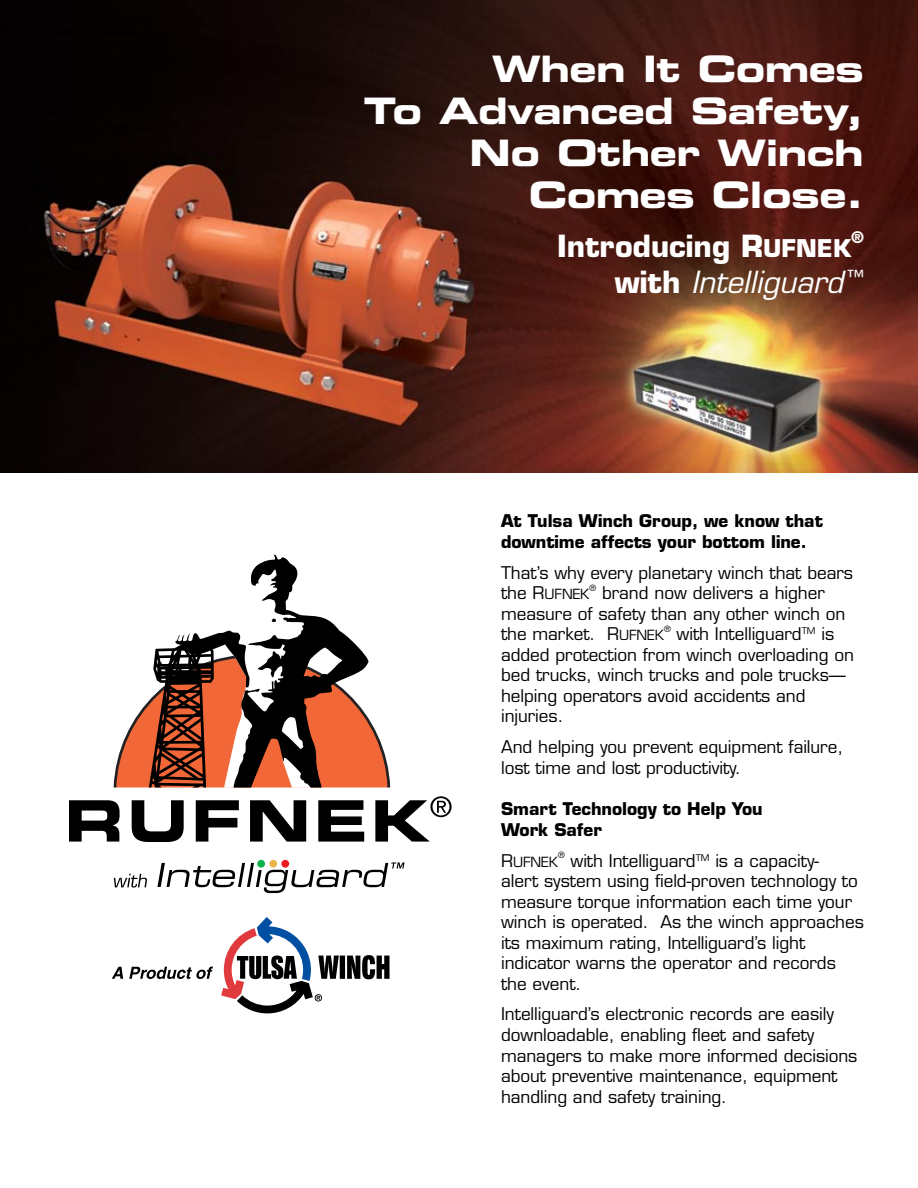
<style>
.page{position:relative;width:918px;height:1188px;background:#fff}
.page>*{position:absolute;margin:0;border:0;box-sizing:border-box;transform-origin:0 0}
.t1{font:36.45px/41.8px "Eurostile Bold Extended Two";letter-spacing:-.015em;color:#fff;text-align:right}
.t2{font:700 29.85px "Eurostile";color:#fff}
.t3{font:italic 29.85px "Eurostile";color:#fff}
.t4{font:17.1px/20.5px "Eurostile";letter-spacing:-.005em;color:#000}
.t5{font:700 17.1px/20.5px "Eurostile";letter-spacing:-.005em;color:#000}
.t6{font:16.2px "Eurostile Bold Extended Two";color:#fff}
.t7{font:13.65px "Eurostile";letter-spacing:-.005em;color:#000}
.t8{font:8.55px "Eurostile";color:#000}
.s1{font-size:23.85px}
.s2{font-weight:700;font-style:normal}
.s3{font-size:17.1px}
.s4{font-size:13.65px}
</style>
<div class="page">
<img style="left:0;top:0;width:918px;height:472px">
<svg style="left:69px;top:800px;width:51px;height:42px"></svg>
<svg style="left:132px;top:800px;width:52px;height:42px"></svg>
<svg style="left:196px;top:800px;width:43px;height:42px"></svg>
<svg style="left:250px;top:800px;width:56px;height:42px"></svg>
<svg style="left:318px;top:800px;width:46px;height:42px"></svg>
<svg style="left:375px;top:796px;width:77px;height:46px"></svg>
<svg style="left:113px;top:554px;width:278px;height:234px"></svg>
<div style="left:340px;top:956px;width:5px;height:23px;background:#000"></div>
<svg style="left:347px;top:955px;width:43px;height:24px"></svg>
<svg style="left:221px;top:917px;width:118px;height:96px"></svg>
<svg style="left:112px;top:967px;width:11px;height:12px"></svg>
<svg style="left:129px;top:967px;width:84px;height:12px"></svg>
<svg style="left:157px;top:862px;width:248px;height:31px"></svg>
<div style="left:257px;top:860px;width:8px;height:8px;background:#0db14b;border-radius:50%"></div>
<div style="left:269px;top:860px;width:8px;height:8px;background:#eab649;border-radius:50%"></div>
<div style="left:281px;top:860px;width:8px;height:8px;background:#ed1c24;border-radius:50%"></div>
<svg style="left:114px;top:874px;width:33px;height:14px"></svg>
<h1 class="t1" style="left:364px;top:48px;width:502px">When It Comes<br>To Advanced Safety,<br>No Other Winch<br>Comes Close.</h1>
<h2 class="t2" style="left:557px;top:228px;width:295px">Introducing R<span class="s1">ufnek</span></h2>
<p class="t6" style="left:851px;top:226px;width:14px">®</p>
<h2 class="t3" style="left:615px;top:264px;width:251px"><span class="s2">with</span> Intelliguard <sup>™</sup></h2>
<p class="t5" style="left:501px;top:511px;width:323px">At Tulsa Winch Group, we know that downtime affects your bottom line.</p>
<p class="t4" style="left:501px;top:562px;width:354px">That’s why every planetary winch that bears</p>
<p class="t7" style="left:501px;top:586px;width:90px"><span class="s3">the R</span>ufnek</p>
<p class="t8" style="left:590px;top:582px;width:8px">®</p>
<p class="t4" style="left:501px;top:583px;width:346px;text-indent:101px">brand now delivers a higher measure of safety than any other winch on the market. R<span class="s4">ufnek</span></p>
<p class="t8" style="left:664px;top:623px;width:8px">®</p>
<p class="t4" style="left:501px;top:624px;width:354px;text-indent:175px">with Intelliguard<sup>TM</sup> is added protection from winch overloading on bed trucks, winch trucks and pole trucks— helping operators avoid accidents and injuries.</p>
<p class="t4" style="left:501px;top:737px;width:344px">And helping you prevent equipment failure, lost time and lost productivity.</p>
<p class="t5" style="left:501px;top:799px;width:263px">Smart Technology to Help You<br>Work Safer</p>
<p class="t7" style="left:501px;top:853px;width:58px"><span class="s3">R</span>ufnek</p>
<p class="t8" style="left:558px;top:850px;width:8px">®</p>
<p class="t4" style="left:501px;top:850px;width:364px;text-indent:69px">with Intelliguard<sup>TM</sup> is a capacity-<br>alert system using field-proven technology to measure torque information each time your winch is operated. As the winch approaches its maximum rating, Intelliguard’s light indicator warns the operator and records the event.</p>
<p class="t4" style="left:501px;top:1004px;width:358px">Intelliguard’s electronic records are easily downloadable, enabling fleet and safety managers to make more informed decisions about preventive maintenance, equipment handling and safety training.</p>
</div>
